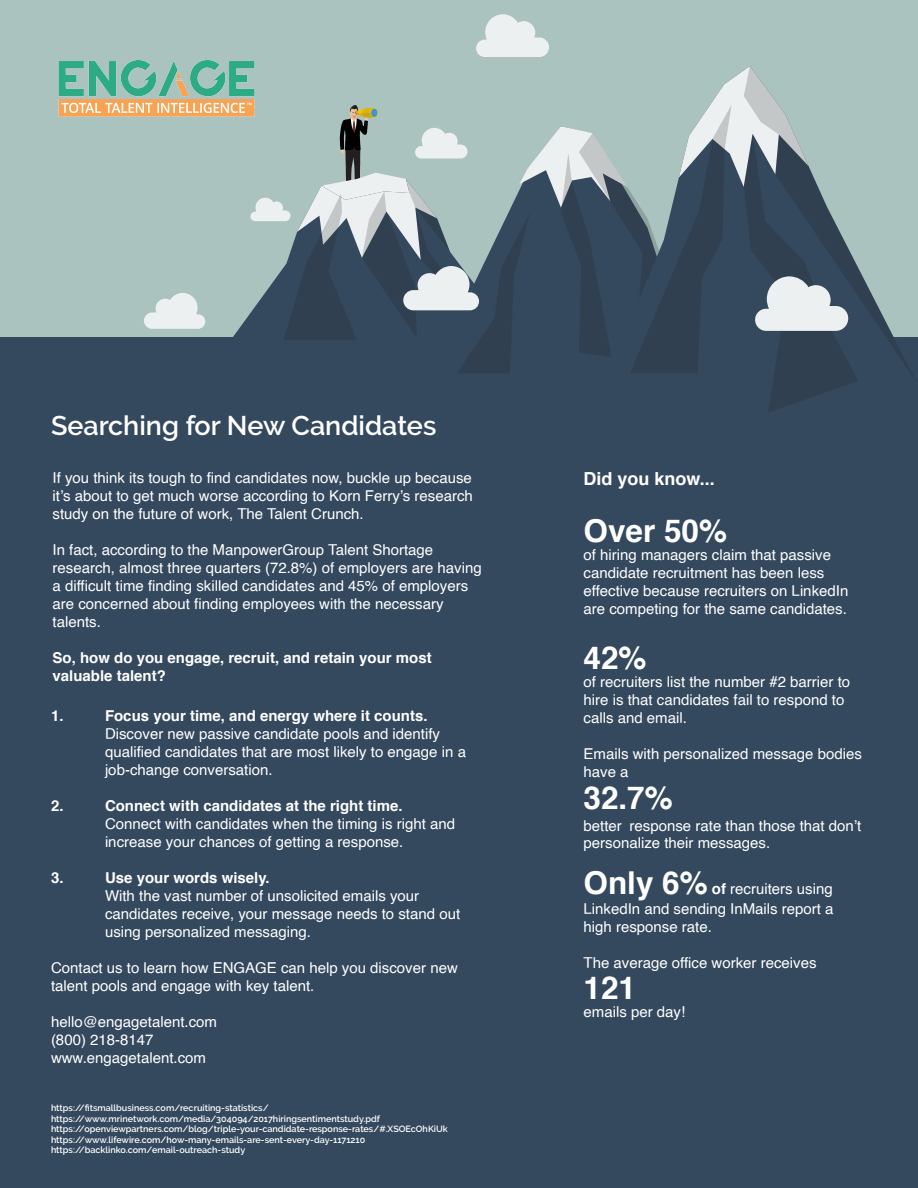
<style>
.page{position:relative;width:918px;height:1188px;background:#fff}
.page>*{position:absolute;margin:0;border:0;box-sizing:border-box;transform-origin:0 0}
.t1{font:700 31.5px "Helvetica";color:#fff}
.t2{font:600 27px "Raleway";color:#fff}
.t3{font:700 18px "Helvetica";color:#fff}
.t4{font:15px/18px "Helvetica";color:#fff}
.t5{font:700 15px/18px "Helvetica";color:#fff}
.t6{font:600 9px/10.5px "Raleway";color:#fff}
.s1{font-weight:700;font-size:31.5px}
.s2{font-weight:700}
</style>
<div class="page">
<div style="left:0;top:0;width:918px;height:338px;background:#aac3be"></div>
<img style="left:58px;top:60px;width:197px;height:57px">
<svg style="left:476px;top:14px;width:73px;height:43px"></svg>
<div style="left:0;top:338px;width:918px;height:850px;background:#34495e"></div>
<svg style="left:144px;top:293px;width:61px;height:36px"></svg>
<svg style="left:230px;top:314px;width:20px;height:24px"></svg>
<svg style="left:250px;top:66px;width:668px;height:346px"></svg>
<h2 class="t2" style="left:51px;top:410px;width:387px">Searching for New Candidates</h2>
<p class="t4" style="left:52px;top:469px;width:422px;text-align:justify">If you think its tough to find candidates now, buckle up because it’s about to get much worse according to Korn Ferry’s research study on the future of work, The Talent Crunch.</p>
<p class="t4" style="left:52px;top:541px;width:431px">In fact, according to the ManpowerGroup Talent Shortage research, almost three quarters (72.8%) of employers are having a difficult time finding skilled candidates and 45% of employers are concerned about finding employees with the necessary talents.</p>
<p class="t5" style="left:52px;top:649px;width:381px">So, how do you engage, recruit, and retain your most valuable talent?</p>
<p class="t5" style="left:51px;top:707px;width:14px">1.</p>
<p class="t5" style="left:105px;top:707px;width:324px">Focus your time, and energy where it counts.</p>
<p class="t4" style="left:105px;top:725px;width:363px">Discover new passive candidate pools and identify qualified candidates that are most likely to engage in a job-change conversation.</p>
<p class="t5" style="left:51px;top:797px;width:14px">2.</p>
<p class="t5" style="left:105px;top:797px;width:299px">Connect with candidates at the right time.</p>
<p class="t4" style="left:105px;top:815px;width:352px">Connect with candidates when the timing is right and increase your chances of getting a response.</p>
<p class="t5" style="left:51px;top:869px;width:14px">3.</p>
<p class="t5" style="left:105px;top:869px;width:166px">Use your words wisely.</p>
<p class="t4" style="left:105px;top:887px;width:357px">With the vast number of unsolicited emails your candidates receive, your message needs to stand out using personalized messaging.</p>
<p class="t4" style="left:51px;top:959px;width:408px">Contact us to learn how ENGAGE can help you discover new talent pools and engage with key talent.</p>
<p class="t4" style="left:51px;top:1013px;width:168px">hello@engagetalent.com (800) 218-8147 www.engagetalent.com</p>
<p class="t6" style="left:51px;top:1103px;width:398px">https://fitsmallbusiness.com/recruiting-statistics/ https://www.mrinetwork.com/media/304094/2017hiringsentimentstudy.pdf https://openviewpartners.com/blog/triple-your-candidate-response-rates/#.XSOEcOhKiUk https://www.lifewire.com/how-many-emails-are-sent-every-day-1171210 https://backlinko.com/email-outreach-study</p>
<p class="t3" style="left:584px;top:465px;width:133px">Did you know...</p>
<h1 class="t1" style="left:584px;top:505px;width:145px">Over 50%</h1>
<p class="t4" style="left:584px;top:546px;width:266px">of hiring managers claim that passive candidate recruitment has been less effective because recruiters on LinkedIn are competing for the same candidates.</p>
<h1 class="t1" style="left:584px;top:633px;width:65px">42%</h1>
<p class="t4" style="left:584px;top:674px;width:268px">of recruiters list the number #2 barrier to hire is that candidates fail to respond to calls and email.</p>
<p class="t4" style="left:584px;top:746px;width:280px">Emails with personalized message bodies have a</p>
<h1 class="t1" style="left:584px;top:772px;width:91px">32.7%</h1>
<p class="t4" style="left:584px;top:818px;width:279px;line-height:16.5px">better response rate than those that don’t personalize their messages.</p>
<p class="t4" style="left:584px;top:880px;width:252px;line-height:19.5px"><span class="s1">Only 6%</span> <span class="s2">of</span> recruiters using<br>LinkedIn and sending InMails report a</p>
<p class="t4" style="left:584px;top:918px;width:130px">high response rate.</p>
<p class="t4" style="left:584px;top:954px;width:235px">The average office worker receives</p>
<h1 class="t1" style="left:584px;top:963px;width:54px">121</h1>
<p class="t4" style="left:584px;top:1004px;width:103px">emails per day!</p>
</div>
